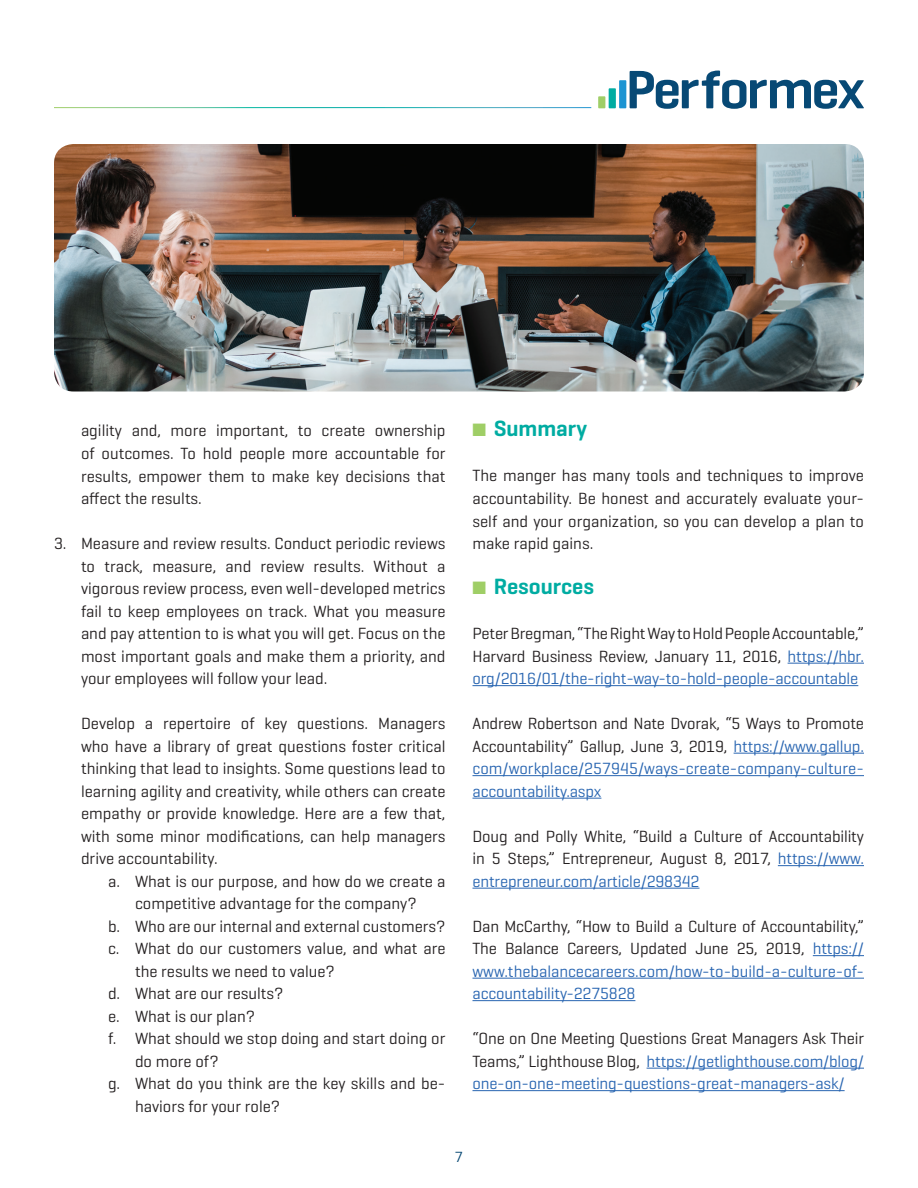
<style>
.page{position:relative;width:918px;height:1188px;background:#fff}
.page>*{position:absolute;margin:0;border:0;box-sizing:border-box;transform-origin:0 0}
.t1{font:600 22.5px "Geogrotesque";color:#00aca2}
.t2{font:16.5px/22.5px "Geogrotesque";color:#231f20;text-align:justify}
.t3{font:16.5px/22.5px "Geogrotesque";letter-spacing:-.01em;color:#2865b1}
.t4{font:15px "Geogrotesque";color:#074874}
.s1{color:#9fce66}
.s2{color:#2865b1}
.s3{color:#231f20}
</style>
<div class="page">
<svg style="left:598px;top:71px;width:266px;height:38px"></svg>
<hr style="left:788px;top:663px;width:76px;height:1px;background:#2865b1">
<hr style="left:472px;top:685px;width:386px;height:1px;background:#2865b1">
<hr style="left:734px;top:753px;width:130px;height:1px;background:#2865b1">
<hr style="left:472px;top:775px;width:392px;height:1px;background:#2865b1">
<hr style="left:472px;top:798px;width:129px;height:1px;background:#2865b1">
<hr style="left:778px;top:865px;width:86px;height:1px;background:#2865b1">
<hr style="left:472px;top:888px;width:228px;height:1px;background:#2865b1">
<hr style="left:813px;top:955px;width:51px;height:1px;background:#2865b1">
<hr style="left:472px;top:978px;width:392px;height:1px;background:#2865b1">
<hr style="left:472px;top:1000px;width:163px;height:1px;background:#2865b1">
<hr style="left:647px;top:1068px;width:217px;height:1px;background:#2865b1">
<hr style="left:472px;top:1090px;width:373px;height:1px;background:#2865b1">
<img style="left:54px;top:144px;width:810px;height:248px">
<p class="t2" style="left:81px;top:419px;width:366px">agility and, more important, to create ownership of outcomes. To hold people more accountable for results, empower them to make key decisions that affect the results.</p>
<p class="t2" style="left:81px;top:532px;width:366px;text-indent:-27px">3. Measure and review results. Conduct periodic reviews to track, measure, and review results. Without a vigorous review process, even well-developed metrics fail to keep employees on track. What you measure and pay attention to is what you will get. Focus on the most important goals and make them a priority, and your employees will follow your lead.</p>
<p class="t2" style="left:81px;top:712px;width:366px">Develop a repertoire of key questions. Managers who have a library of great questions foster critical thinking that lead to insights. Some questions lead to learning agility and creativity, while others can create empathy or provide knowledge. Here are a few that, with some minor modifications, can help managers drive accountability.</p>
<p class="t2" style="left:108px;top:869px;width:339px">a. What is our purpose, and how do we create a</p>
<p class="t2" style="left:135px;top:892px;width:283px">competitive advantage for the company?</p>
<p class="t2" style="left:108px;top:914px;width:339px">b. Who are our internal and external customers?</p>
<p class="t2" style="left:108px;top:937px;width:339px">c. What do our customers value, and what are</p>
<p class="t2" style="left:135px;top:959px;width:201px">the results we need to value?</p>
<p class="t2" style="left:108px;top:982px;width:177px">d. What are our results?</p>
<p class="t2" style="left:108px;top:1004px;width:149px">e. What is our plan?</p>
<p class="t2" style="left:108px;top:1027px;width:339px">f. What should we stop doing and start doing or</p>
<p class="t2" style="left:135px;top:1049px;width:85px">do more of?</p>
<p class="t2" style="left:108px;top:1072px;width:339px">g. What do you think are the key skills and be-</p>
<p class="t2" style="left:135px;top:1094px;width:147px">haviors for your role?</p>
<h1 class="t1" style="left:472px;top:415px;width:116px"><span class="s1">■</span> Summary</h1>
<p class="t2" style="left:472px;top:464px;width:393px">The manger has many tools and techniques to improve accountability. Be honest and accurately evaluate your&shy;self and your organization, so you can develop a plan to make rapid gains.</p>
<h1 class="t1" style="left:472px;top:572px;width:123px"><span class="s1">■</span> Resources</h1>
<p class="t2" style="left:472px;top:622px;width:393px">Peter Bregman, “The Right Way to Hold People Accountable,” Harvard Business Review, January 11, 2016, <span class="s2">https://hbr. org/2016/01/the-right-way-to-hold-people-accountable</span></p>
<p class="t3" style="left:472px;top:712px;width:393px"><span class="s3">Andrew Robertson and Nate Dvorak, “5 Ways to Promote Accountability” Gallup, June 3, 2019,</span> https://www.gallup. com/workplace/257945/ways-create-company- culture&shy;accountability.aspx</p>
<p class="t2" style="left:472px;top:824px;width:393px">Doug and Polly White, “Build a Culture of Accountability in 5 Steps,” Entrepreneur, August 8, 2017, <span class="s2">https://www. entrepreneur.com/article/298342</span></p>
<p class="t2" style="left:472px;top:914px;width:393px;text-align:left">Dan McCarthy, “How to Build a Culture of Accountability,” The Balance Careers, Updated June 25, 2019, <span class="s2">https:// www.thebalancecareers.com/how-to-build-a-culture-of&shy;accountability-2275828</span></p>
<p class="t3" style="left:473px;top:1027px;width:393px;text-align:justify"><span class="s3">“One on One Meeting Questions Great Managers Ask Their Teams,” Lighthouse Blog,</span> https://getlighthouse.com/blog/ one-on-one-meeting-questions-great-managers-ask/</p>
<p class="t4" style="left:455px;top:1147px;width:10px">7</p>
</div>
